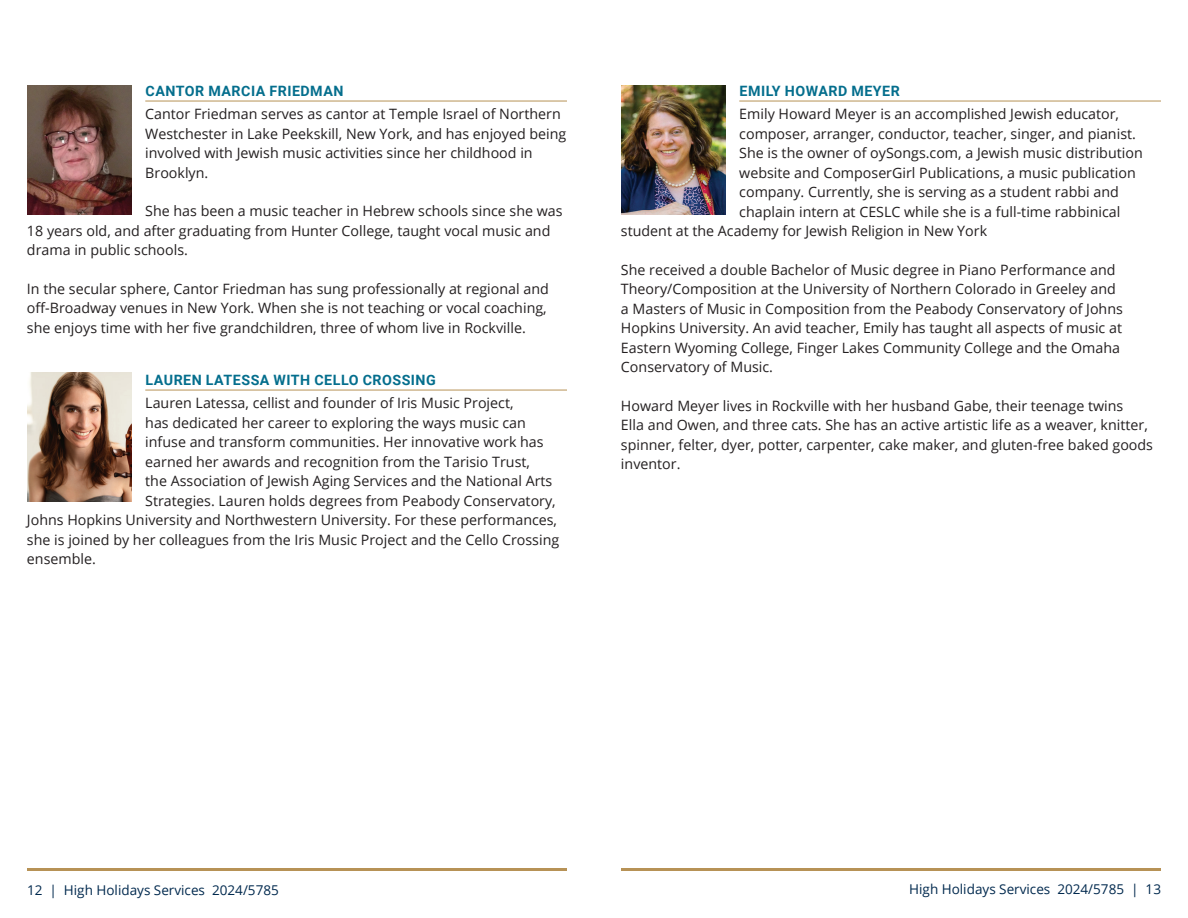
<style>
.page{position:relative;width:1188px;height:918px;background:#fff}
.page>*{position:absolute;margin:0;border:0;box-sizing:border-box;transform-origin:0 0}
.t1{font:14.25px/19.5px "Open Sans";color:#231f20}
.t2{font:700 14.25px "Roboto";letter-spacing:.035em;color:#046e8d}
.t3{font:13.5px "Open Sans";color:#00294e}
</style>
<div class="page">
<hr style="left:27px;top:868px;width:540px;height:3px;background:#b79256">
<hr style="left:621px;top:868px;width:540px;height:3px;background:#b79256">
<hr style="left:145px;top:101px;width:422px;height:1px;background:#b79256">
<hr style="left:145px;top:390px;width:422px;height:1px;background:#b79256">
<img style="left:27px;top:373px;width:105px;height:128px">
<img style="left:27px;top:85px;width:105px;height:129px">
<hr style="left:739px;top:101px;width:422px;height:1px;background:#b79256">
<img style="left:621px;top:85px;width:105px;height:129px">
<p class="t2" style="left:146px;top:81px;width:200px">CANTOR MARCIA FRIEDMAN</p>
<p class="t1" style="left:145px;top:104px;width:423px">Cantor Friedman serves as cantor at Temple Israel of Northern Westchester in Lake Peekskill, New York, and has enjoyed being involved with Jewish music activities since her childhood in Brooklyn.</p>
<p class="t1" style="left:27px;top:201px;width:537px;text-indent:118px">She has been a music teacher in Hebrew schools since she was<br>18 years old, and after graduating from Hunter College, taught vocal music and drama in public schools.</p>
<p class="t1" style="left:27px;top:279px;width:523px">In the secular sphere, Cantor Friedman has sung professionally at regional and off-Broadway venues in New York. When she is not teaching or vocal coaching, she enjoys time with her five grandchildren, three of whom live in Rockville.</p>
<p class="t2" style="left:146px;top:370px;width:292px">LAUREN LATESSA WITH CELLO CROSSING</p>
<p class="t1" style="left:145px;top:393px;width:370px">Lauren Latessa, cellist and founder of Iris Music Project,</p>
<p class="t1" style="left:145px;top:412px;width:382px">has dedicated her career to exploring the ways music can</p>
<p class="t1" style="left:145px;top:432px;width:400px">infuse and transform communities. Her innovative work has</p>
<p class="t1" style="left:145px;top:451px;width:386px">earned her awards and recognition from the Tarisio Trust,</p>
<p class="t1" style="left:145px;top:471px;width:409px">the Association of Jewish Aging Services and the National Arts</p>
<p class="t1" style="left:145px;top:490px;width:412px">Strategies. Lauren holds degrees from Peabody Conservatory,</p>
<p class="t1" style="left:27px;top:510px;width:532px">Johns Hopkins University and Northwestern University. For these performances,</p>
<p class="t1" style="left:27px;top:529px;width:534px">she is joined by her colleagues from the Iris Music Project and the Cello Crossing</p>
<p class="t1" style="left:27px;top:549px;width:70px">ensemble.</p>
<p class="t2" style="left:740px;top:81px;width:162px">EMILY HOWARD MEYER</p>
<p class="t1" style="left:739px;top:104px;width:381px">Emily Howard Meyer is an accomplished Jewish educator,</p>
<p class="t1" style="left:739px;top:123px;width:398px">composer, arranger, conductor, teacher, singer, and pianist.</p>
<p class="t1" style="left:739px;top:143px;width:405px">She is the owner of oySongs.com, a Jewish music distribution</p>
<p class="t1" style="left:739px;top:162px;width:398px">website and ComposerGirl Publications, a music publication</p>
<p class="t1" style="left:739px;top:182px;width:381px">company. Currently, she is serving as a student rabbi and</p>
<p class="t1" style="left:739px;top:201px;width:383px">chaplain intern at CESLC while she is a full-time rabbinical</p>
<p class="t1" style="left:621px;top:221px;width:368px">student at the Academy for Jewish Religion in New York</p>
<p class="t1" style="left:621px;top:259px;width:503px">She received a double Bachelor of Music degree in Piano Performance and Theory/Composition at the University of Northern Colorado in Greeley and a Masters of Music in Composition from the Peabody Conservatory of Johns Hopkins University. An avid teacher, Emily has taught all aspects of music at Eastern Wyoming College, Finger Lakes Community College and the Omaha Conservatory of Music.</p>
<p class="t1" style="left:621px;top:396px;width:534px">Howard Meyer lives in Rockville with her husband Gabe, their teenage twins<br>Ella and Owen, and three cats. She has an active artistic life as a weaver, knitter, spinner, felter, dyer, potter, carpenter, cake maker, and gluten-free baked goods inventor.</p>
<p class="t3" style="left:27px;top:881px;width:253px">12 | High Holidays Services 2024/5785</p>
<p class="t3" style="left:909px;top:880px;width:253px">High Holidays Services 2024/5785 | 13</p>
</div>
